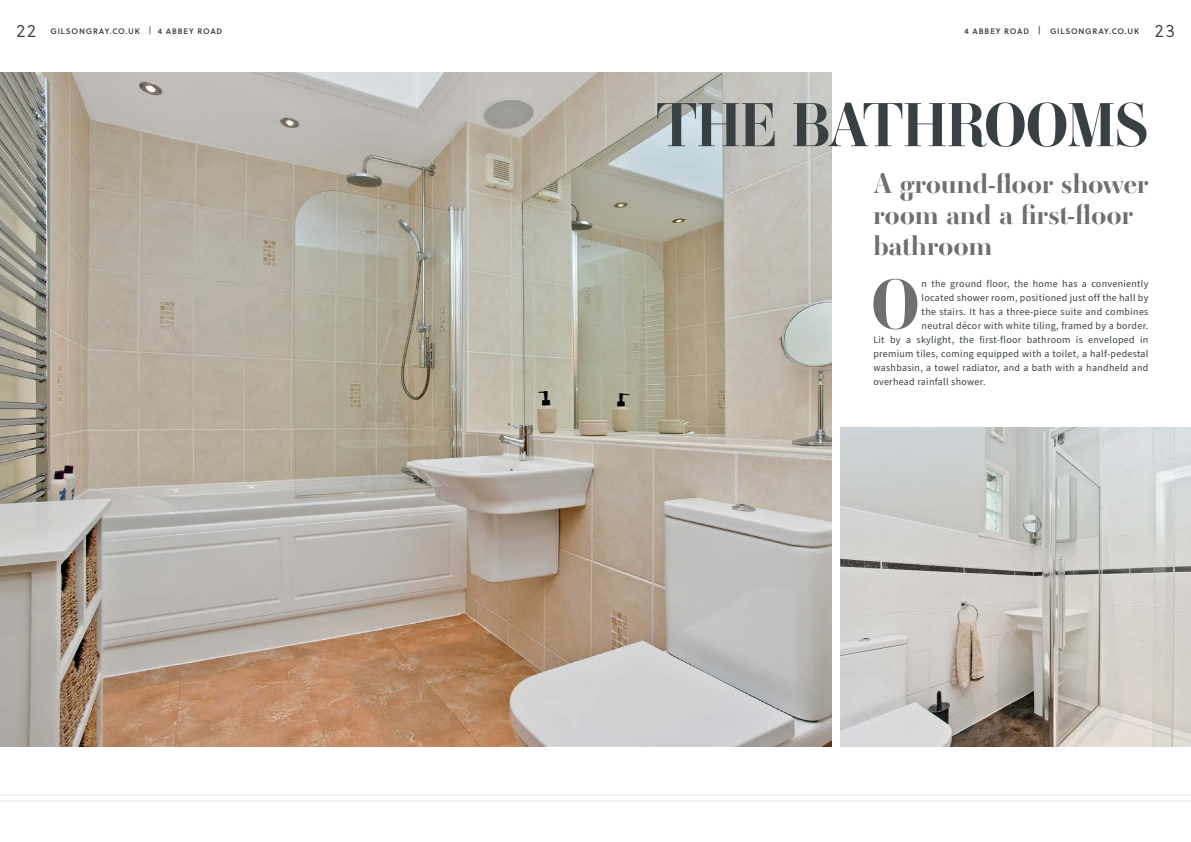
<style>
.page{position:relative;width:1191px;height:842px;background:#fff}
.page>*{position:absolute;margin:0;border:0;box-sizing:border-box;transform-origin:0 0}
.t1{font:700 69.5px "Ambroise Std";color:#706f6f}
.t2{font:700 61px "Ambroise Std";letter-spacing:-.02em;color:#384044}
.t3{font:700 28px/31px "Ambroise Std";letter-spacing:.01em;color:#706f6f}
.t4{font:300 18px "Soleil";color:#384044}
.t5{font:10px "Source Sans Pro";letter-spacing:.03em;color:#384044}
.t6{font:8px "Soleil Sb";letter-spacing:.1em;color:#384044}
.s1{font-family:"Soleil"}
</style>
<div class="page">
<img style="left:0;top:72px;width:832px;height:675px">
<img style="left:840px;top:427px;width:351px;height:320px">
<hr style="left:0;top:794px;width:1191px;height:2px;background:#ebebeb">
<hr style="left:0;top:800px;width:1191px;height:1px;background:#ebebeb">
<h3 class="t4" style="left:16px;top:18px;width:21px">22</h3>
<p class="t6" style="left:51px;top:25px;width:173px">GILSONGRAY.CO.UK <span class="s1">|</span> 4 ABBEY ROAD</p>
<p class="t6" style="left:964px;top:25px;width:176px">4 ABBEY ROAD | GILSONGRAY.CO.UK</p>
<h3 class="t4" style="left:1154px;top:18px;width:22px">23</h3>
<h2 class="t2" style="left:656px;top:87px;width:494px">THE BATHROOMS</h2>
<h3 class="t3" style="left:873px;top:168px;width:276px">A ground-floor shower room and a first-floor bathroom</h3>
<h1 class="t1" style="left:871px;top:261px;width:50px">O</h1>
<p class="t5" style="left:921px;top:277px;width:228px">n the ground floor, the home has a conveniently</p>
<p class="t5" style="left:921px;top:291px;width:228px">located shower room, positioned just off the hall by</p>
<p class="t5" style="left:921px;top:305px;width:228px">the stairs. It has a three-piece suite and combines</p>
<p class="t5" style="left:921px;top:319px;width:228px">neutral décor with white tiling, framed by a border.</p>
<p class="t5" style="left:873px;top:333px;width:276px">Lit by a skylight, the first-floor bathroom is enveloped in</p>
<p class="t5" style="left:873px;top:347px;width:276px">premium tiles, coming equipped with a toilet, a half-pedestal</p>
<p class="t5" style="left:873px;top:361px;width:276px">washbasin, a towel radiator, and a bath with a handheld and</p>
<p class="t5" style="left:873px;top:375px;width:114px">overhead rainfall shower.</p>
</div>
